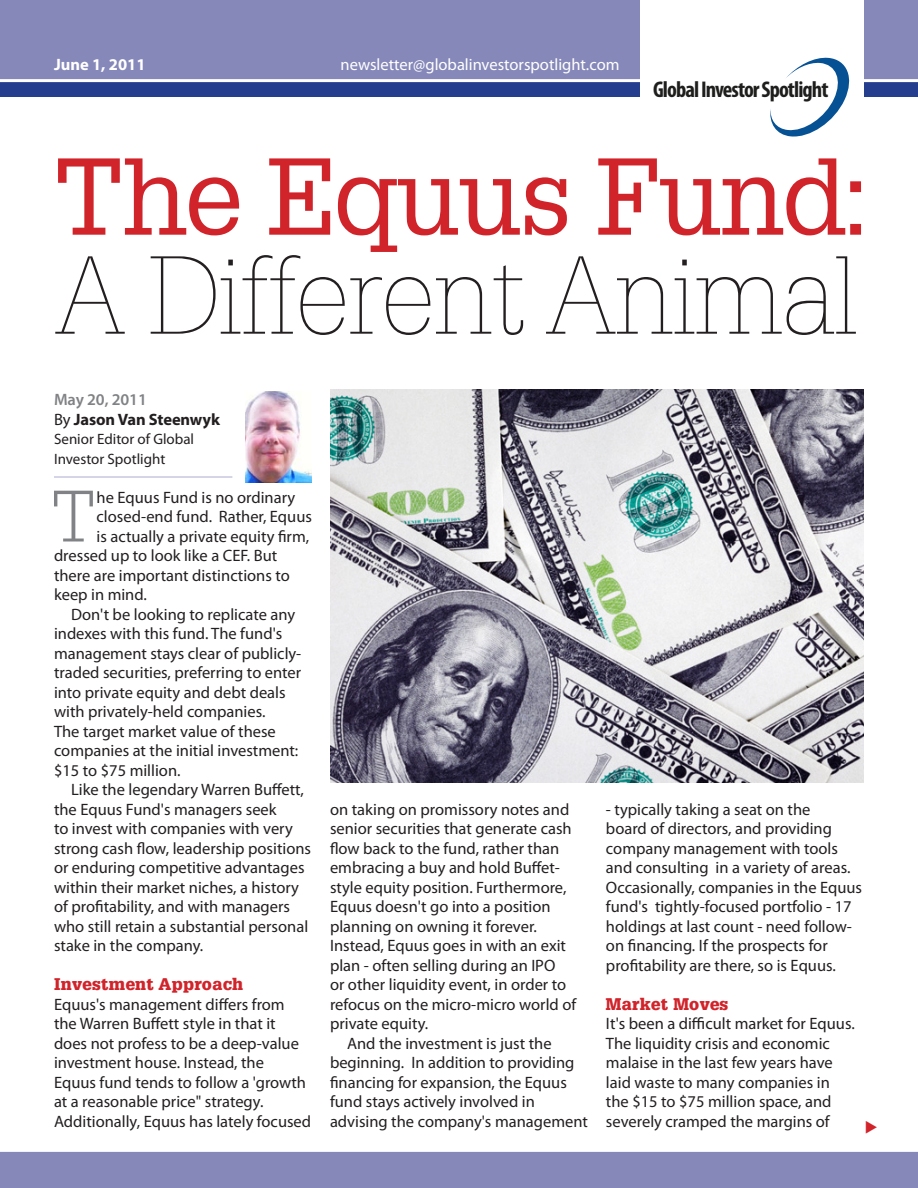
<style>
.page{position:relative;width:918px;height:1188px;background:#fff}
.page>*{position:absolute;margin:0;border:0;box-sizing:border-box;transform-origin:0 0}
.GIS_head_black{font:100 108px "Glypha";letter-spacing:-.02em;color:#231f20}
.GIS_head_red{font:106.5px "Glypha";letter-spacing:-.03em;color:#d1232a}
.gis_body_1{font:300 70.95px "Glypha";color:#808285}
.t1{font:700 condensed 22.8px "Myriad Pro";letter-spacing:-.04em;color:#1e1f1d}
.gis_body_1-2{font:16.5px/19.5px "Myriad Pro";color:#231f20}
.t2{font:16.5px "Myriad Pro";color:#fff}
.GIS_x_head{font:900 16.5px "Glypha";letter-spacing:.02em;color:#d1232a}
.t3{font:700 16.5px "Myriad Pro";letter-spacing:-.005em;color:#231f20}
.gis_date{font:600 16.5px "Myriad Pro";letter-spacing:-.005em;color:#808285}
.t4{font:700 16.5px "Myriad Pro";color:#fff}
.t5{font:15px/19.5px "Myriad Pro";color:#231f20}
.s1{font-weight:400}
</style>
<div class="page">
<div style="left:0;top:0;width:918px;height:97px;background:#253f8e"></div>
<div style="left:0;top:0;width:918px;height:82px;background:#8688ba"></div>
<div style="left:0;top:1151px;width:918px;height:37px;background:#8688ba"></div>
<hr style="left:54px;top:476px;width:178px;height:2px;background:#c7c7e0">
<div style="left:640px;top:0;width:224px;height:146px;background:#fff"></div>
<svg style="left:770px;top:58px;width:79px;height:79px"></svg>
<img style="left:330px;top:390px;width:534px;height:392px">
<img style="left:245px;top:391px;width:67px;height:92px">
<p class="t4" style="left:54px;top:54px;width:93px">June 1, 2011</p>
<p class="t2" style="left:341px;top:54px;width:280px">newsletter@globalinvestorspotlight.com</p>
<p class="t1" style="left:653px;top:75px;width:177px">Global Investor Spotlight</p>
<p class="GIS_head_red" style="left:54px;top:132px;width:824px">The Equus Fund:</p>
<p class="GIS_head_black" style="left:54px;top:233px;width:806px">A Different Animal</p>
<p class="gis_date" style="left:54px;top:389px;width:94px">May 20, 2011</p>
<p class="t3" style="left:54px;top:408px;width:168px"><span class="s1">By</span> Jason Van Steenwyk</p>
<p class="t5" style="left:54px;top:429px;width:142px">Senior Editor of Global<br>Investor Spotlight</p>
<p class="gis_body_1" style="left:52px;top:476px;width:45px">T</p>
<p class="gis_body_1-2" style="left:97px;top:487px;width:200px">he Equus Fund is no ordinary</p>
<p class="gis_body_1-2" style="left:97px;top:506px;width:217px">closed-end fund. Rather, Equus</p>
<p class="gis_body_1-2" style="left:97px;top:526px;width:214px">is actually a private equity firm,</p>
<p class="gis_body_1-2" style="left:54px;top:545px;width:225px">dressed up to look like a CEF. But</p>
<p class="gis_body_1-2" style="left:54px;top:565px;width:237px">there are important distinctions to</p>
<p class="gis_body_1-2" style="left:54px;top:584px;width:95px">keep in mind.</p>
<p class="gis_body_1-2" style="left:54px;top:604px;width:249px;text-indent:17px">Don't be looking to replicate any indexes with this fund. The fund's management stays clear of publicly&shy;traded securities, preferring to enter into private equity and debt deals with privately-held companies.<br>The target market value of these companies at the initial investment: $15 to $75 million.</p>
<p class="gis_body_1-2" style="left:54px;top:780px;width:259px;text-indent:17px">Like the legendary Warren Buffett, the Equus Fund's managers seek<br>to invest with companies with very strong cash flow, leadership positions or enduring competitive advantages within their market niches, a history of profitability, and with managers who still retain a substantial personal stake in the company.</p>
<p class="GIS_x_head" style="left:54px;top:974px;width:191px">Investment Approach</p>
<p class="gis_body_1-2" style="left:54px;top:994px;width:259px">Equus's management differs from the Warren Buffett style in that it does not profess to be a deep-value investment house. Instead, the<br>Equus fund tends to follow a 'growth at a reasonable price" strategy.<br>Additionally, Equus has lately focused</p>
<p class="gis_body_1-2" style="left:330px;top:799px;width:248px">on taking on promissory notes and senior securities that generate cash flow back to the fund, rather than embracing a buy and hold Buffet&shy;style equity position. Furthermore,<br>Equus doesn't go into a position planning on owning it forever.<br>Instead, Equus goes in with an exit plan - often selling during an IPO<br>or other liquidity event, in order to refocus on the micro-micro world of private equity.</p>
<p class="gis_body_1-2" style="left:330px;top:1033px;width:259px;text-indent:17px">And the investment is just the beginning. In addition to providing financing for expansion, the Equus fund stays actively involved in advising the company's management</p>
<p class="gis_body_1-2" style="left:606px;top:799px;width:258px">- typically taking a seat on the<br>board of directors, and providing company management with tools and consulting in a variety of areas.<br>Occasionally, companies in the Equus fund's tightly-focused portfolio - 17 holdings at last count - need follow&shy;on financing. If the prospects for profitability are there, so is Equus.</p>
<p class="GIS_x_head" style="left:606px;top:994px;width:124px">Market Moves</p>
<p class="gis_body_1-2" style="left:606px;top:1014px;width:250px">It's been a difficult market for Equus.<br>The liquidity crisis and economic malaise in the last few years have laid waste to many companies in the $15 to $75 million space, and severely cramped the margins of</p>
</div>
